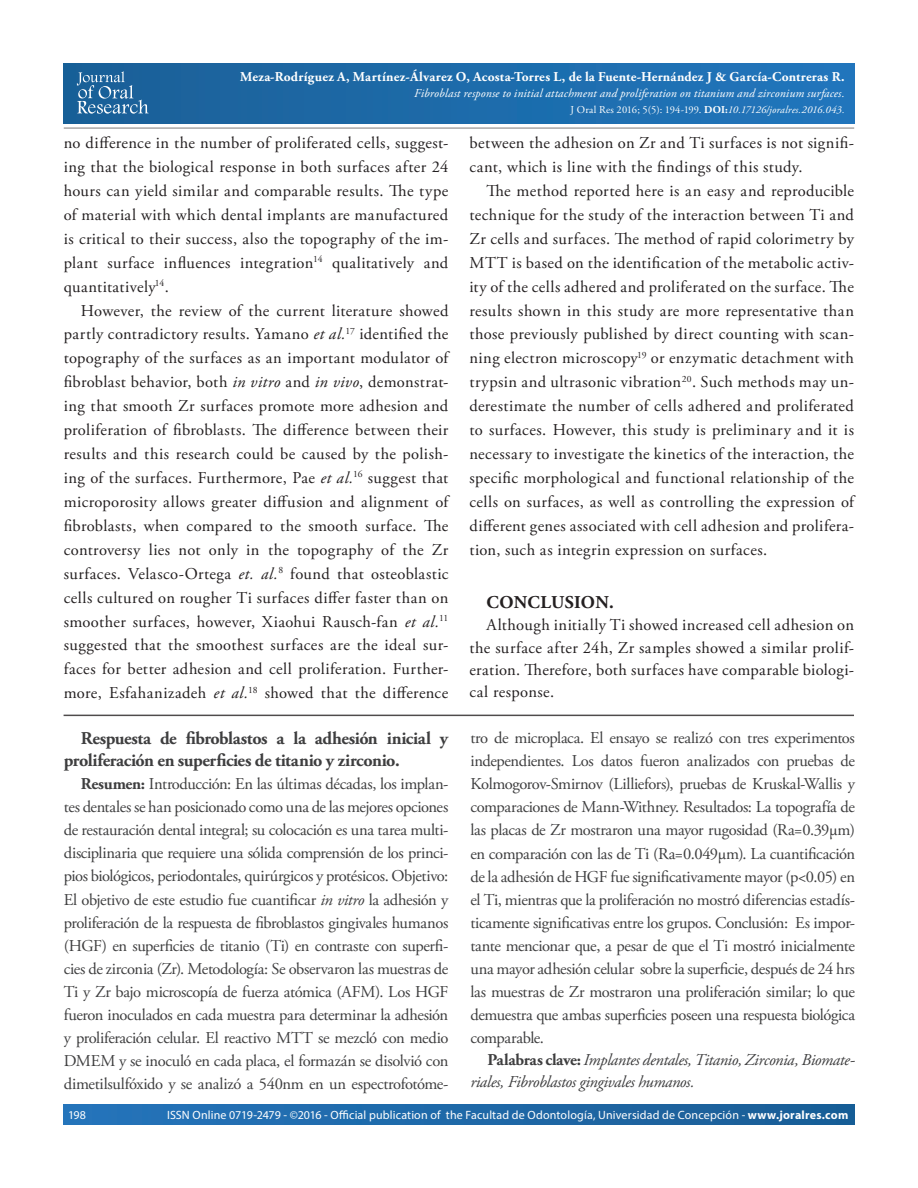
<style>
.page{position:relative;width:918px;height:1188px;background:#fff}
.page>*{position:absolute;margin:0;border:0;box-sizing:border-box;transform-origin:0 0}
.resumen{font:700 18px/21.8px "Adobe Garamond Pro";letter-spacing:-.02em;color:#3e3e3f}
.texto_parrafos_inter{font:700 18px "Adobe Garamond Pro";letter-spacing:.01em;color:#231f20}
.texto_parrafos_inter-2{font:16.5px/24px "Adobe Garamond Pro";letter-spacing:.025em;color:#231f20;text-align:justify}
.resumen-2{font:16.5px/23.1px "Adobe Garamond Pro";letter-spacing:-.02em;color:#3e3e3f;text-align:justify}
.resumen-3{font:italic 16.5px/21.8px "Adobe Garamond Pro";letter-spacing:-.02em;color:#3e3e3f}
.t1{font:700 13.5px "Adobe Garamond Pro";letter-spacing:.015em;color:#fff}
.t2{font:12px "Myriad Pro";letter-spacing:.01em;color:#fff}
.t3{font:italic 12px "Adobe Garamond Pro";letter-spacing:.015em;color:#fff}
.t4{font:italic 10.5px "Adobe Garamond Pro";letter-spacing:.015em;color:#fff}
.s1{font-style:normal}
.s2{font-weight:700;font-style:normal}
.s3{font-style:italic}
.s4{font-weight:700}
</style>
<div class="page">
<div style="left:64px;top:64px;width:790px;height:59px;background:linear-gradient(to right,#1a5f97,#2176bd)"></div>
<svg style="left:77px;top:71px;width:72px;height:43px;background:#407baa"></svg>
<hr style="left:64px;top:127px;width:790px;height:2px;background:#231f20">
<div style="left:64px;top:1105px;width:790px;height:19px;background:linear-gradient(to right,#2574bb,#195d95)"></div>
<hr style="left:64px;top:715px;width:790px;height:1px;background:#231f20">
<p class="t1" style="left:240px;top:69px;width:606px">Meza-Rodríguez A, Martínez-Álvarez O, Acosta-Torres L, de la Fuente-Hernández J &amp; García-Contreras R.</p>
<p class="t4" style="left:571px;top:103px;width:276px"><span class="s1">J Oral Res 2016; 5(5): 194-199.</span> <span class="s2">DOI:</span>10.17126/joralres.2016.043.</p>
<p class="t3" style="left:414px;top:86px;width:432px">Fibroblast response to initial attachment and proliferation on titanium and zirconium surfaces.</p>
<p class="texto_parrafos_inter-2" style="left:64px;top:131px;width:386px">no difference in the number of proliferated cells, suggest&shy;ing that the biological response in both surfaces after 24 hours can yield similar and comparable results. The type of material with which dental implants are manufactured is critical to their success, also the topography of the im&shy;plant surface influences integration<sup>14</sup> qualitatively and quantitatively<sup>14</sup>.</p>
<p class="texto_parrafos_inter-2" style="left:64px;top:299px;width:386px;text-indent:17px">However, the review of the current literature showed partly contradictory results. Yamano <span class="s3">et al.</span><sup>17</sup> identified the topography of the surfaces as an important modulator of fibroblast behavior, both <span class="s3">in vitro</span> and <span class="s3">in vivo</span>, demonstrat&shy;ing that smooth Zr surfaces promote more adhesion and proliferation of fibroblasts. The difference between their results and this research could be caused by the polish&shy;ing of the surfaces. Furthermore, Pae <span class="s3">et al.</span><sup>16</sup> suggest that microporosity allows greater diffusion and alignment of fibroblasts, when compared to the smooth surface. The controversy lies not only in the topography of the Zr surfaces. Velasco-Ortega <span class="s3">et. al.</span><sup>8</sup> found that osteoblastic cells cultured on rougher Ti surfaces differ faster than on smoother surfaces, however, Xiaohui Rausch-fan <span class="s3">et al.</span><sup>11 </sup>suggested that the smoothest surfaces are the ideal sur&shy;faces for better adhesion and cell proliferation. Further&shy;more, Esfahanizadeh <span class="s3">et al.</span><sup>18</sup> showed that the difference</p>
<p class="resumen" style="left:64px;top:728px;width:386px;text-indent:17px">Respuesta de fibroblastos a la adhesión inicial y proliferación en superficies de titanio y zirconio.</p>
<p class="resumen-2" style="left:64px;top:773px;width:386px;text-indent:17px"><span class="s4">Resumen:</span> Introducción: En las últimas décadas, los implan&shy;tes dentales se han posicionado como una de las mejores opciones de restauración dental integral; su colocación es una tarea multi&shy;disciplinaria que requiere una sólida comprensión de los princi&shy;pios biológicos, periodontales, quirúrgicos y protésicos. Objetivo:<br>El objetivo de este estudio fue cuantificar <span class="s3">in vitro</span> la adhesión y proliferación de la respuesta de fibroblastos gingivales humanos (HGF) en superficies de titanio (Ti) en contraste con superfi&shy;cies de zirconia (Zr). Metodología: Se observaron las muestras de Ti y Zr bajo microscopía de fuerza atómica (AFM). Los HGF fueron inoculados en cada muestra para determinar la adhesión y proliferación celular. El reactivo MTT se mezcló con medio DMEM y se inoculó en cada placa, el formazán se disolvió con dimetilsulfóxido y se analizó a 540nm en un espectrofotóme-</p>
<p class="texto_parrafos_inter-2" style="left:469px;top:131px;width:386px">between the adhesion on Zr and Ti surfaces is not signifi&shy;cant, which is line with the findings of this study.</p>
<p class="texto_parrafos_inter-2" style="left:469px;top:179px;width:386px;text-indent:17px">The method reported here is an easy and reproducible technique for the study of the interaction between Ti and Zr cells and surfaces. The method of rapid colorimetry by MTT is based on the identification of the metabolic activ&shy;ity of the cells adhered and proliferated on the surface. The results shown in this study are more representative than those previously published by direct counting with scan&shy;ning electron microscopy<sup>19</sup> or enzymatic detachment with trypsin and ultrasonic vibration<sup>20</sup>. Such methods may un&shy;derestimate the number of cells adhered and proliferated to surfaces. However, this study is preliminary and it is necessary to investigate the kinetics of the interaction, the specific morphological and functional relationship of the cells on surfaces, as well as controlling the expression of different genes associated with cell adhesion and prolifera&shy;tion, such as integrin expression on surfaces.</p>
<p class="texto_parrafos_inter" style="left:486px;top:592px;width:129px">CONCLUSION.</p>
<p class="texto_parrafos_inter-2" style="left:469px;top:614px;width:386px;line-height:22.4px;text-indent:17px">Although initially Ti showed increased cell adhesion on the surface after 24h, Zr samples showed a similar prolif&shy;eration. Therefore, both surfaces have comparable biologi&shy;cal response.</p>
<p class="resumen-2" style="left:470px;top:727px;width:386px">tro de microplaca. El ensayo se realizó con tres experimentos independientes. Los datos fueron analizados con pruebas de Kolmogorov-Smirnov (Lilliefors), pruebas de Kruskal-Wallis y comparaciones de Mann-Withney. Resultados: La topografía de las placas de Zr mostraron una mayor rugosidad (Ra=0.39μm) en comparación con las de Ti (Ra=0.049μm). La cuantificación de la adhesión de HGF fue significativamente mayor (p&lt;0.05) en el Ti, mientras que la proliferación no mostró diferencias estadís&shy;ticamente significativas entre los grupos. Conclusión: Es impor&shy;tante mencionar que, a pesar de que el Ti mostró inicialmente una mayor adhesión celular sobre la superficie, después de 24 hrs las muestras de Zr mostraron una proliferación similar; lo que demuestra que ambas superficies poseen una respuesta biológica comparable.</p>
<p class="resumen-3" style="left:470px;top:1049px;width:386px;text-indent:17px"><span class="s2">Palabras clave:</span> Implantes dentales, Titanio, Zirconia, Biomate&shy;riales, Fibroblastos gingivales humanos.</p>
<p class="t2" style="left:68px;top:1107px;width:19px">198</p>
<p class="t2" style="left:167px;top:1107px;width:683px">ISSN Online 0719-2479 - ©2016 - Official publication of the Facultad de Odontología, Universidad de Concepción - <span class="s4">www.joralres.com</span></p>
</div>
